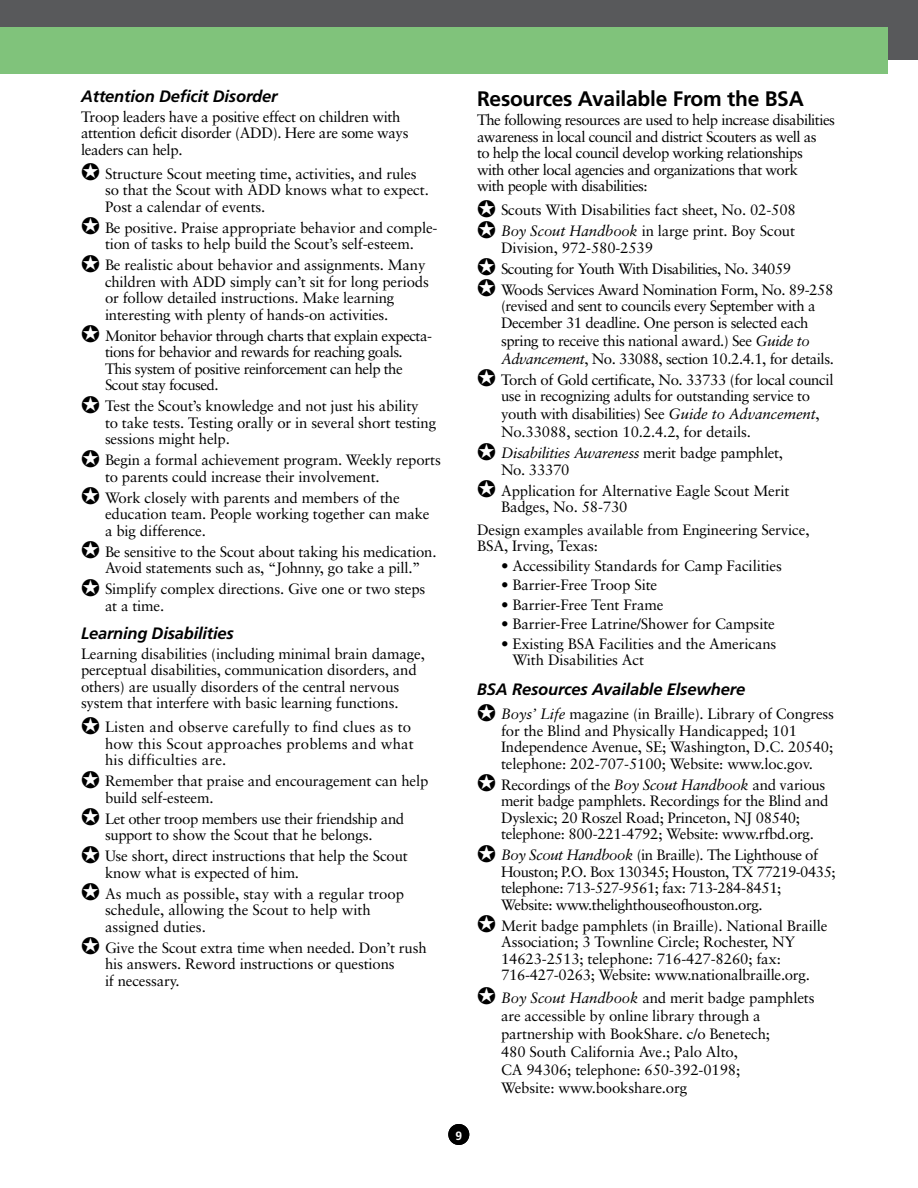
<style>
.page{position:relative;width:918px;height:1188px;background:#fff}
.page>*{position:absolute;margin:0;border:0;box-sizing:border-box;transform-origin:0 0}
.t1{font:700 21px "Frutiger";letter-spacing:-.01em;color:#000}
.t2{font:italic 700 16.5px "Frutiger";letter-spacing:-.01em;color:#000}
.t3{font:15px/16.5px "Sabon";letter-spacing:-.01em;color:#000}
.t4{font:15px/16.5px "Sabon";letter-spacing:-.03em;color:#000}
.t5{font:15px/16.5px "Sabon";letter-spacing:-.035em;color:#000}
.t6{font:15px/16.5px "Sabon";letter-spacing:.01em;color:#000}
.t7{font:700 12px "Frutiger";color:#fff}
.s1{font-style:italic}
</style>
<div class="page">
<div style="left:448px;top:1124px;width:21px;height:21px;background:#000;border-radius:50%"></div>
<div style="left:0;top:0;width:918px;height:60px;background:#58595b"></div>
<div style="left:0;top:27px;width:887px;height:47px;background:#80c37b"></div>
<p class="t2" style="left:81px;top:87px;width:198px">Attention Deficit Disorder</p>
<p class="t3" style="left:81px;top:108px;width:329px">Troop leaders have a positive effect on children with attention deficit disorder (ADD). Here are some ways leaders can help.</p>
<p class="t3" style="left:105px;top:165px;width:325px">Structure Scout meeting time, activities, and rules so that the Scout with ADD knows what to expect.<br>Post a calendar of events.</p>
<p class="t3" style="left:105px;top:219px;width:334px">Be positive. Praise appropriate behavior and comple&shy;tion of tasks to help build the Scout’s self-esteem.</p>
<p class="t3" style="left:105px;top:257px;width:325px">Be realistic about behavior and assignments. Many children with ADD simply can’t sit for long periods or follow detailed instructions. Make learning interesting with plenty of hands-on activities.</p>
<p class="t5" style="left:105px;top:327px;width:329px">Monitor behavior through charts that explain expecta&shy;tions for behavior and rewards for reaching goals.<br>This system of positive reinforcement can help the Scout stay focused.</p>
<p class="t3" style="left:105px;top:398px;width:333px">Test the Scout’s knowledge and not just his ability<br>to take tests. Testing orally or in several short testing sessions might help.</p>
<p class="t3" style="left:105px;top:452px;width:337px">Begin a formal achievement program. Weekly reports to parents could increase their involvement.</p>
<p class="t3" style="left:105px;top:489px;width:326px">Work closely with parents and members of the education team. People working together can make a big difference.</p>
<p class="t3" style="left:105px;top:543px;width:333px">Be sensitive to the Scout about taking his medication.<br>Avoid statements such as, “Johnny, go take a pill.”</p>
<p class="t3" style="left:105px;top:581px;width:322px">Simplify complex directions. Give one or two steps at a time.</p>
<p class="t2" style="left:81px;top:624px;width:154px">Learning Disabilities</p>
<p class="t3" style="left:81px;top:645px;width:345px">Learning disabilities (including minimal brain damage, perceptual disabilities, communication disorders, and others) are usually disorders of the central nervous system that interfere with basic learning functions.</p>
<p class="t6" style="left:105px;top:719px;width:310px">Listen and observe carefully to find clues as to how this Scout approaches problems and what his difficulties are.</p>
<p class="t3" style="left:105px;top:773px;width:325px">Remember that praise and encouragement can help build self-esteem.</p>
<p class="t3" style="left:105px;top:810px;width:301px">Let other troop members use their friendship and support to show the Scout that he belongs.</p>
<p class="t3" style="left:105px;top:848px;width:304px">Use short, direct instructions that help the Scout know what is expected of him.</p>
<p class="t3" style="left:105px;top:885px;width:301px">As much as possible, stay with a regular troop schedule, allowing the Scout to help with assigned duties.</p>
<p class="t3" style="left:105px;top:939px;width:323px">Give the Scout extra time when needed. Don’t rush his answers. Reword instructions or questions<br>if necessary.</p>
<p class="t7" style="left:455px;top:1129px;width:8px">9</p>
<h1 class="t1" style="left:477px;top:86px;width:328px">Resources Available From the BSA</h1>
<p class="t5" style="left:477px;top:112px;width:360px">The following resources are used to help increase disabilities awareness in local council and district Scouters as well as<br>to help the local council develop working relationships<br>with other local agencies and organizations that work<br>with people with disabilities:</p>
<p class="t3" style="left:501px;top:199px;width:296px;line-height:21px">Scouts With Disabilities fact sheet, No. 02-508<br><span class="s1">Boy Scout Handbook</span> in large print. Boy Scout</p>
<p class="t4" style="left:501px;top:237px;width:334px;line-height:21px">Division, 972-580-2539<br>Scouting for Youth With Disabilities, No. 34059<br>Woods Services Award Nomination Form, No. 89-258</p>
<p class="t4" style="left:501px;top:298px;width:316px">(revised and sent to councils every September with a<br>December 31 deadline. One person is selected each</p>
<p class="t4" style="left:501px;top:331px;width:334px;line-height:18px">spring to receive this national award.) See <span class="s1">Guide to<br>Advancement</span>, No. 33088, section 10.2.4.1, for details.</p>
<p class="t3" style="left:501px;top:371px;width:334px">Torch of Gold certificate, No. 33733 (for local council use in recognizing adults for outstanding service to</p>
<p class="t3" style="left:501px;top:405px;width:320px;line-height:18px">youth with disabilities) See <span class="s1">Guide to Advancement</span>,<br>No.33088, section 10.2.4.2, for details.</p>
<p class="t3" style="left:501px;top:445px;width:284px"><span class="s1">Disabilities Awareness</span> merit badge pamphlet,<br>No. 33370</p>
<p class="t3" style="left:501px;top:482px;width:290px">Application for Alternative Eagle Scout Merit<br>Badges, No. 58-730</p>
<p class="t3" style="left:477px;top:521px;width:334px">Design examples available from Engineering Service,<br>BSA, Irving, Texas:</p>
<p class="t3" style="left:501px;top:557px;width:282px">• Accessibility Standards for Camp Facilities</p>
<p class="t3" style="left:501px;top:577px;width:158px">• Barrier-Free Troop Site</p>
<p class="t3" style="left:501px;top:596px;width:164px">• Barrier-Free Tent Frame</p>
<p class="t3" style="left:501px;top:616px;width:275px">• Barrier-Free Latrine/Shower for Campsite</p>
<p class="t3" style="left:512px;top:635px;width:265px;text-indent:-11px">• Existing BSA Facilities and the Americans<br>With Disabilities Act</p>
<p class="t2" style="left:477px;top:680px;width:270px">BSA Resources Available Elsewhere</p>
<p class="t3" style="left:501px;top:706px;width:335px"><span class="s1">Boys’ Life</span> magazine (in Braille). Library of Congress for the Blind and Physically Handicapped; 101<br>Independence Avenue, SE; Washington, D.C. 20540; telephone: 202-707-5100; Website: www.loc.gov.</p>
<p class="t3" style="left:501px;top:776px;width:329px">Recordings of the <span class="s1">Boy Scout Handbook</span> and various merit badge pamphlets. Recordings for the Blind and Dyslexic; 20 Roszel Road; Princeton, NJ 08540; telephone: 800-221-4792; Website: www.rfbd.org.</p>
<p class="t4" style="left:501px;top:847px;width:336px"><span class="s1">Boy Scout Handbook</span> (in Braille). The Lighthouse of Houston; P.O. Box 130345; Houston, TX 77219-0435; telephone: 713-527-9561; fax: 713-284-8451; Website: www.thelighthouseofhouston.org.</p>
<p class="t3" style="left:501px;top:917px;width:328px">Merit badge pamphlets (in Braille). National Braille Association; 3 Townline Circle; Rochester, NY 14623-2513; telephone: 716-427-8260; fax:<br>716-427-0263; Website: www.nationalbraille.org.</p>
<p class="t3" style="left:501px;top:988px;width:315px;line-height:18px"><span class="s1">Boy Scout Handbook</span> and merit badge pamphlets are accessible by online library through a partnership with BookShare. c/o Benetech;<br>480 South California Ave.; Palo Alto,<br>CA 94306; telephone: 650-392-0198;<br>Website: www.bookshare.org</p>
</div>
